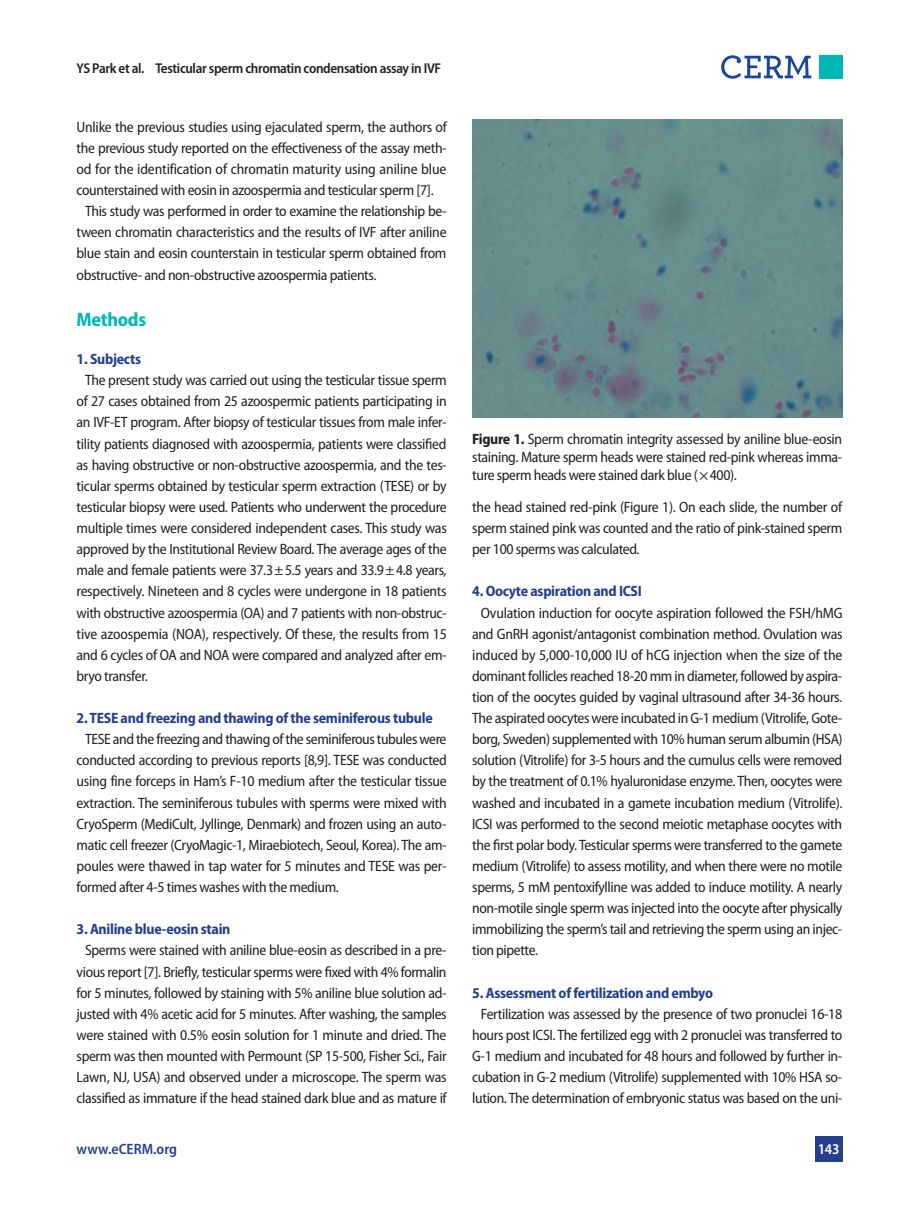
<style>
.page{position:relative;width:919px;height:1217px;background:#fff}
.page>*{position:absolute;margin:0;border:0;box-sizing:border-box;transform-origin:0 0}
.본문_대제목{font:700 semi-condensed 19.5px "Myriad Pro";letter-spacing:-.015em;color:#00b7b8}
.본문{font:semi-condensed 15px/21.1px "Myriad Pro";letter-spacing:-.025em;color:#231f20;text-align:justify}
.표_제목__그림_설명{font:semi-condensed 15px/18px "Myriad Pro";letter-spacing:-.025em;color:#231f20;text-align:justify}
.본문_중제목{font:700 semi-condensed 15px "Myriad Pro";letter-spacing:-.02em;color:#253f8e}
.마스터B_홈페이지{font:600 semi-condensed 15px "Myriad Pro";color:#253f8e}
.t1{font:600 semi-condensed 15px "Myriad Pro";color:#fff}
.마스터B_하시라{font:600 semi-condensed 14.25px "Myriad Pro";letter-spacing:-.025em;color:#231f20}
.s1{font-weight:700}
</style>
<div class="page">
<div style="left:819px;top:55px;width:23px;height:24px;background:#00b7b8"></div>
<svg style="left:721px;top:55px;width:90px;height:24px"></svg>
<div style="left:814px;top:1135px;width:28px;height:26px;background:#253f8e"></div>
<img style="left:472px;top:119px;width:370px;height:298px">
<p class="마스터B_하시라" style="left:77px;top:60px;width:366px">YS Park et al. Testicular sperm chromatin condensation assay in IVF</p>
<p class="본문" style="left:77px;top:116px;width:372px">Unlike the previous studies using ejaculated sperm, the authors of the previous study reported on the effectiveness of the assay meth&shy;od for the identification of chromatin maturity using aniline blue counterstained with eosin in azoospermia and testicular sperm [7].</p>
<p class="본문" style="left:77px;top:201px;width:371px;text-indent:9px">This study was performed in order to examine the relationship be&shy;tween chromatin characteristics and the results of IVF after aniline blue stain and eosin counterstain in testicular sperm obtained from obstructive- and non-obstructive azoospermia patients.</p>
<p class="본문_대제목" style="left:77px;top:308px;width:71px">Methods</p>
<p class="본문_중제목" style="left:77px;top:350px;width:66px">1. Subjects</p>
<p class="본문" style="left:77px;top:370px;width:372px;text-indent:9px">The present study was carried out using the testicular tissue sperm of 27 cases obtained from 25 azoospermic patients participating in an IVF-ET program. After biopsy of testicular tissues from male infer&shy;tility patients diagnosed with azoospermia, patients were classified as having obstructive or non-obstructive azoospermia, and the tes&shy;ticular sperms obtained by testicular sperm extraction (TESE) or by testicular biopsy were used. Patients who underwent the procedure multiple times were considered independent cases. This study was approved by the Institutional Review Board. The average ages of the male and female patients were 37.3 ± 5.5 years and 33.9 ± 4.8 years, respectively. Nineteen and 8 cycles were undergone in 18 patients with obstructive azoospermia (OA) and 7 patients with non-obstruc&shy;tive azoospemia (NOA), respectively. Of these, the results from 15 and 6 cycles of OA and NOA were compared and analyzed after em&shy;bryo transfer.</p>
<p class="본문_중제목" style="left:77px;top:709px;width:358px">2. TESE and freezing and thawing of the seminiferous tubule</p>
<p class="본문" style="left:77px;top:728px;width:372px;text-indent:9px">TESE and the freezing and thawing of the seminiferous tubules were conducted according to previous reports [8,9]. TESE was conducted using fine forceps in Ham’s F-10 medium after the testicular tissue extraction. The seminiferous tubules with sperms were mixed with CryoSperm (MediCult, Jyllinge, Denmark) and frozen using an auto&shy;matic cell freezer (CryoMagic-1, Miraebiotech, Seoul, Korea). The am&shy;poules were thawed in tap water for 5 minutes and TESE was per&shy;formed after 4-5 times washes with the medium.</p>
<p class="본문_중제목" style="left:77px;top:920px;width:155px">3. Aniline blue-eosin stain</p>
<p class="본문" style="left:77px;top:939px;width:371px;text-align:center">Sperms were stained with aniline blue-eosin as described in a pre&shy;vious report [7]. Briefly, testicular sperms were fixed with 4% formalin for 5 minutes, followed by staining with 5% aniline blue solution ad&shy;justed with 4% acetic acid for 5 minutes. After washing, the samples were stained with 0.5% eosin solution for 1 minute and dried. The sperm was then mounted with Permount (SP 15-500, Fisher Sci., Fair Lawn, NJ, USA) and observed under a microscope. The sperm was classified as immature if the head stained dark blue and as mature if</p>
<p class="마스터B_홈페이지" style="left:77px;top:1140px;width:102px">www.eCERM.org</p>
<p class="표_제목__그림_설명" style="left:472px;top:430px;width:371px"><span class="s1">Figure 1.</span> Sperm chromatin integrity assessed by aniline blue-eosin staining. Mature sperm heads were stained red-pink whereas imma&shy;ture sperm heads were stained dark blue ( × 400).</p>
<p class="본문" style="left:472px;top:496px;width:371px">the head stained red-pink (Figure 1). On each slide, the number of sperm stained pink was counted and the ratio of pink-stained sperm per 100 sperms was calculated.</p>
<p class="본문_중제목" style="left:472px;top:583px;width:171px">4. Oocyte aspiration and ICSI</p>
<p class="본문" style="left:472px;top:602px;width:372px;text-indent:9px">Ovulation induction for oocyte aspiration followed the FSH/hMG and GnRH agonist/antagonist combination method. Ovulation was induced by 5,000-10,000 IU of hCG injection when the size of the dominant follicles reached 18-20 mm in diameter, followed by aspira&shy;tion of the oocytes guided by vaginal ultrasound after 34-36 hours.<br>The aspirated oocytes were incubated in G-1 medium (Vitrolife, Gote&shy;borg, Sweden) supplemented with 10% human serum albumin (HSA) solution (Vitrolife) for 3-5 hours and the cumulus cells were removed by the treatment of 0.1% hyaluronidase enzyme. Then, oocytes were washed and incubated in a gamete incubation medium (Vitrolife).<br>ICSI was performed to the second meiotic metaphase oocytes with the first polar body. Testicular sperms were transferred to the gamete medium (Vitrolife) to assess motility, and when there were no motile sperms, 5 mM pentoxifylline was added to induce motility. A nearly non-motile single sperm was injected into the oocyte after physically immobilizing the sperm’s tail and retrieving the sperm using an injec&shy;tion pipette.</p>
<p class="본문_중제목" style="left:472px;top:984px;width:242px">5. Assessment of fertilization and embyo</p>
<p class="본문" style="left:472px;top:1003px;width:371px;text-align:center">Fertilization was assessed by the presence of two pronuclei 16-18 hours post ICSI. The fertilized egg with 2 pronuclei was transferred to G-1 medium and incubated for 48 hours and followed by further in&shy;cubation in G-2 medium (Vitrolife) supplemented with 10% HSA so&shy;lution. The determination of embryonic status was based on the uni-</p>
<p class="t1" style="left:817px;top:1140px;width:23px">143</p>
</div>
